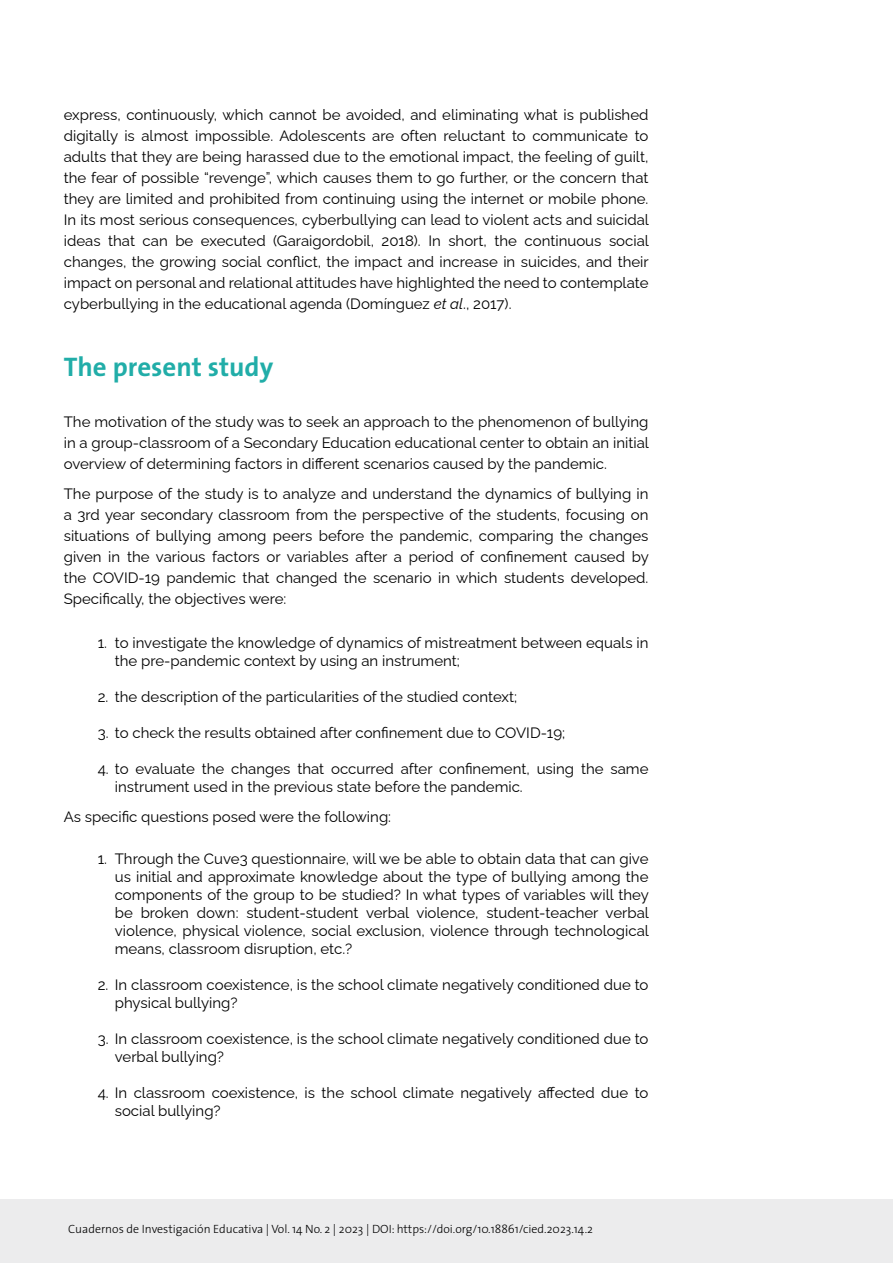
<style>
.page{position:relative;width:893px;height:1263px;background:#fff}
.page>*{position:absolute;margin:0;border:0;box-sizing:border-box;transform-origin:0 0}
.t1{font:700 27px "The Sans";color:#21ada8}
.t2{font:15px/21px "Raleway";color:#000}
.t3{font:300 12px "The Sans";color:#000}
.s1{font-style:italic}
</style>
<div class="page">
<div style="left:0;top:1199px;width:893px;height:64px;background:#ececed"></div>
<p class="t2" style="left:64px;top:103px;width:587px;text-align:justify">express, continuously, which cannot be avoided, and eliminating what is published digitally is almost impossible. Adolescents are often reluctant to communicate to adults that they are being harassed due to the emotional impact, the feeling of guilt, the fear of possible “revenge”, which causes them to go further, or the concern that they are limited and prohibited from continuing using the internet or mobile phone.<br>In its most serious consequences, cyberbullying can lead to violent acts and suicidal ideas that can be executed (Garaigordobil, 2018). In short, the continuous social changes, the growing social conflict, the impact and increase in suicides, and their impact on personal and relational attitudes have highlighted the need to contemplate cyberbullying in the educational agenda (Domínguez <span class="s1">et al</span>., 2017).</p>
<h1 class="t1" style="left:64px;top:345px;width:211px">The present study</h1>
<p class="t2" style="left:64px;top:410px;width:587px;text-align:justify">The motivation of the study was to seek an approach to the phenomenon of bullying in a group-classroom of a Secondary Education educational center to obtain an initial overview of determining factors in different scenarios caused by the pandemic.</p>
<p class="t2" style="left:64px;top:482px;width:587px;text-align:justify">The purpose of the study is to analyze and understand the dynamics of bullying in a 3rd year secondary classroom from the perspective of the students, focusing on situations of bullying among peers before the pandemic, comparing the changes given in the various factors or variables after a period of confinement caused by the COVID-19 pandemic that changed the scenario in which students developed.<br>Specifically, the objectives were:</p>
<p class="t2" style="left:115px;top:632px;width:535px;line-height:18px;text-indent:-17px">1. to investigate the knowledge of dynamics of mistreatment between equals in the pre-pandemic context by using an instrument;</p>
<p class="t2" style="left:98px;top:685px;width:421px">2. the description of the particularities of the studied context;</p>
<p class="t2" style="left:98px;top:721px;width:469px">3. to check the results obtained after confinement due to COVID-19;</p>
<p class="t2" style="left:115px;top:758px;width:535px;line-height:18px;text-indent:-17px">4. to evaluate the changes that occurred after confinement, using the same instrument used in the previous state before the pandemic.</p>
<p class="t2" style="left:64px;top:805px;width:329px">As specific questions posed were the following:</p>
<p class="t2" style="left:115px;top:848px;width:536px;line-height:18px;text-align:justify;text-indent:-17px">1. Through the Cuve3 questionnaire, will we be able to obtain data that can give us initial and approximate knowledge about the type of bullying among the components of the group to be studied? In what types of variables will they be broken down: student-student verbal violence, student-teacher verbal violence, physical violence, social exclusion, violence through technological means, classroom disruption, etc.?</p>
<p class="t2" style="left:115px;top:974px;width:535px;line-height:18px;text-indent:-17px">2. In classroom coexistence, is the school climate negatively conditioned due to physical bullying?</p>
<p class="t2" style="left:115px;top:1028px;width:535px;line-height:18px;text-indent:-17px">3. In classroom coexistence, is the school climate negatively conditioned due to verbal bullying?</p>
<p class="t2" style="left:115px;top:1082px;width:535px;line-height:18px;text-indent:-17px">4. In classroom coexistence, is the school climate negatively affected due to social bullying?</p>
<p class="t3" style="left:68px;top:1218px;width:526px">Cuadernos de Investigación Educativa | Vol. 14 No. 2 | 2023 | DOI: https://doi.org/10.18861/cied.2023.14.2</p>
</div>
